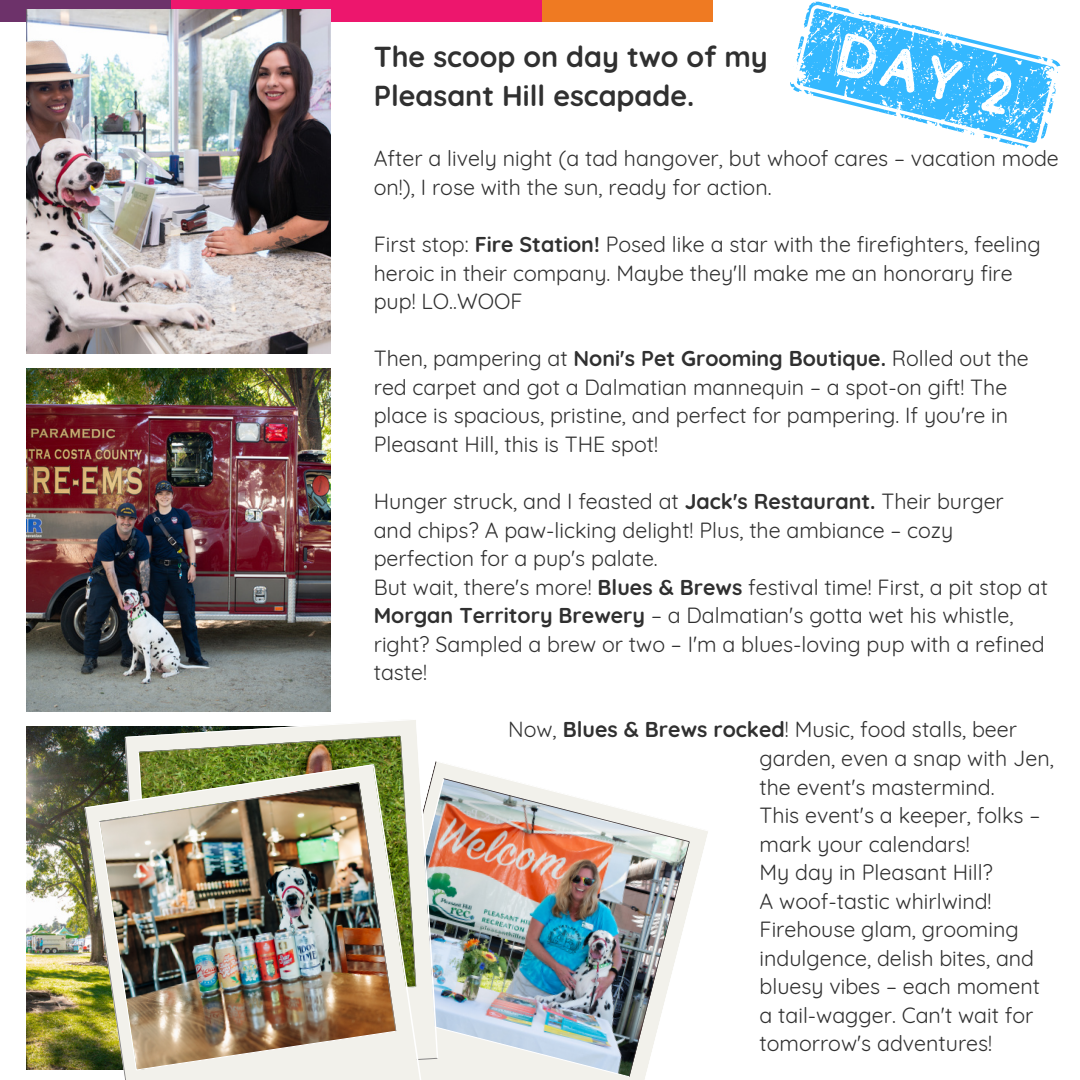
<style>
.page{position:relative;width:1080px;height:1080px;background:#fff}
.page>*{position:absolute;margin:0;border:0;box-sizing:border-box;transform-origin:0 0}
.t1{font:60.25px "Comodo Stamp";color:#fff}
.t2{font:700 28.75px "Quicksand";color:#303030}
.t3{font:21.5px/28.5px "Quicksand";color:#303030}
.s1{font-weight:700}
</style>
<div class="page">
<img style="left:438px;top:762px;width:270px;height:318px">
<div style="left:0;top:0;width:171px;height:22px;background:#6d326a"></div>
<div style="left:171px;top:0;width:371px;height:22px;background:#ed166d"></div>
<div style="left:542px;top:0;width:171px;height:22px;background:#ef7a22"></div>
<img style="left:27px;top:10px;width:303px;height:343px">
<img style="left:27px;top:368px;width:303px;height:343px">
<img style="left:27px;top:726px;width:57px;height:343px">
<img style="left:84px;top:720px;width:354px;height:360px">
<svg style="left:790px;top:1px;width:271px;height:148px"></svg>
<p class="t1" style="left:845px;top:20px;width:183px;rotate:14deg">Day 2</p>
<p class="t2" style="left:374px;top:38px;width:396px">The scoop on day two of my</p>
<p class="t2" style="left:374px;top:77px;width:322px">Pleasant Hill escapade.</p>
<p class="t3" style="left:374px;top:144px;width:687px">After a lively night (a tad hangover, but whoof cares – vacation mode on!), I rose with the sun, ready for action.</p>
<p class="t3" style="left:374px;top:230px;width:668px">First stop: <span class="s1">Fire Station!</span> Posed like a star with the firefighters, feeling</p>
<p class="t3" style="left:374px;top:258px;width:641px">heroic in their company. Maybe they'll make me an honorary fire</p>
<p class="t3" style="left:374px;top:287px;width:150px">pup! LO..WOOF</p>
<p class="t3" style="left:374px;top:344px;width:657px">Then, pampering at <span class="s1">Noni's Pet Grooming Boutique.</span> Rolled out the red carpet and got a Dalmatian mannequin – a spot-on gift! The place is spacious, pristine, and perfect for pampering. If you're in Pleasant Hill, this is THE spot!</p>
<p class="t3" style="left:374px;top:487px;width:632px">Hunger struck, and I feasted at <span class="s1">Jack's Restaurant.</span> Their burger</p>
<p class="t3" style="left:374px;top:515px;width:581px">and chips? A paw-licking delight! Plus, the ambiance – cozy</p>
<p class="t3" style="left:374px;top:544px;width:286px">perfection for a pup's palate.</p>
<p class="t3" style="left:374px;top:572px;width:676px">But wait, there's more! <span class="s1">Blues &amp; Brews</span> festival time! First, a pit stop at <span class="s1">Morgan Territory Brewery</span> – a Dalmatian's gotta wet his whistle, right? Sampled a brew or two – I'm a blues-loving pup with a refined taste!</p>
<p class="t3" style="left:508px;top:715px;width:510px">Now, <span class="s1">Blues &amp; Brews rocked</span>! Music, food stalls, beer</p>
<p class="t3" style="left:760px;top:744px;width:296px">garden, even a snap with Jen,</p>
<p class="t3" style="left:760px;top:772px;width:237px">the event's mastermind.</p>
<p class="t3" style="left:760px;top:801px;width:282px">This event's a keeper, folks –</p>
<p class="t3" style="left:760px;top:829px;width:212px">mark your calendars!</p>
<p class="t3" style="left:760px;top:858px;width:235px">My day in Pleasant Hill?</p>
<p class="t3" style="left:760px;top:886px;width:234px">A woof-tastic whirlwind!</p>
<p class="t3" style="left:760px;top:915px;width:261px">Firehouse glam, grooming</p>
<p class="t3" style="left:760px;top:944px;width:276px">indulgence, delish bites, and</p>
<p class="t3" style="left:760px;top:972px;width:282px">bluesy vibes – each moment</p>
<p class="t3" style="left:760px;top:1001px;width:275px">a tail-wagger. Can't wait for</p>
<p class="t3" style="left:760px;top:1029px;width:234px">tomorrow's adventures!</p>
</div>
